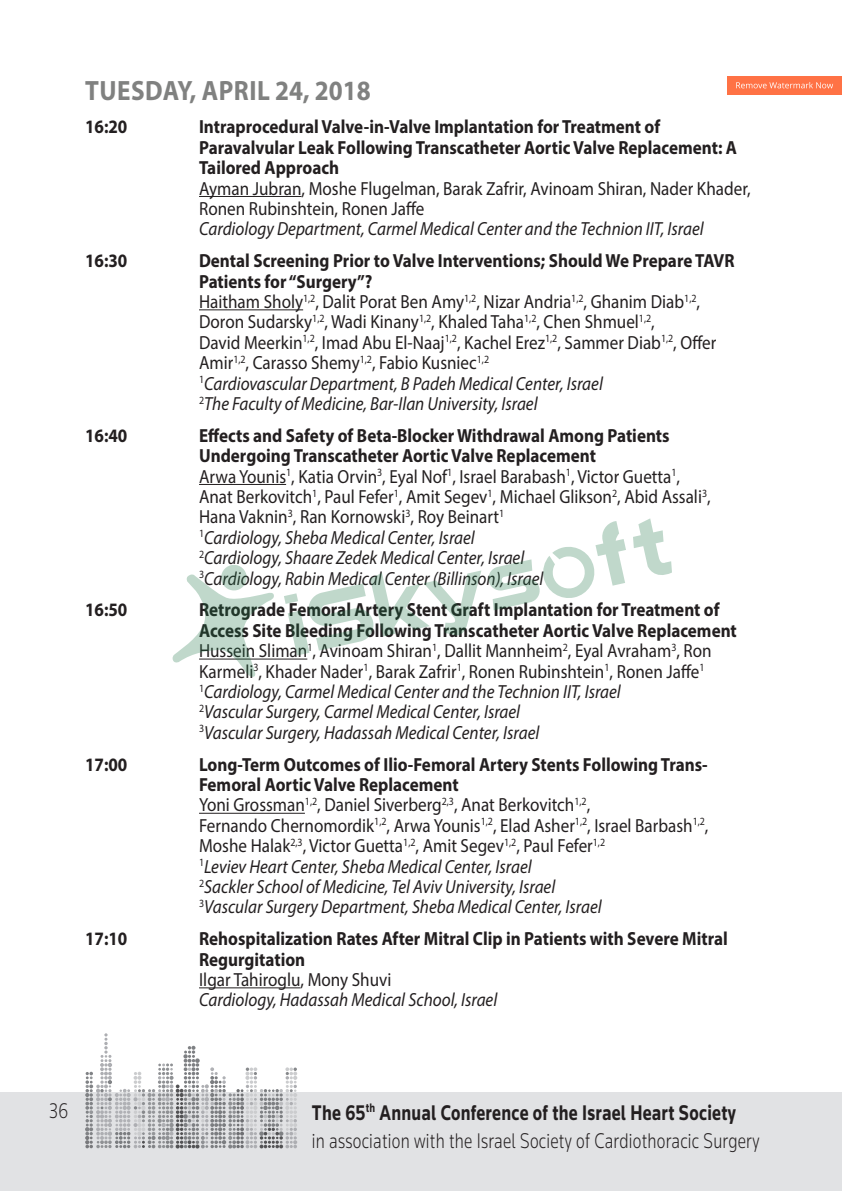
<style>
.page{position:relative;width:842px;height:1191px;background:#fff}
.page>*{position:absolute;margin:0;border:0;box-sizing:border-box;transform-origin:0 0}
.t1{font:700 28px "Myriad Pro";letter-spacing:.02em;color:#808180;scale:.9 1}
.t2{font:300 22px/28px "Knowledge";letter-spacing:.015em;color:#231f20;scale:.78 1}
.t3{font:300 22px "Knowledge";letter-spacing:.015em;color:#231f20;scale:.8 1}
.t4{font:19px/20.4px "Myriad Pro";color:#231f20;scale:.9 1}
.t5{font:italic 19px/20.4px "Myriad Pro";color:#231f20;scale:.9 1}
.t6{font:700 19px/20.4px "Myriad Pro";color:#231f20;scale:.9 1}
.s1{font-weight:700}
.s2{font-style:italic}
.s3{font-weight:700;font-style:normal}
.s4{font-style:normal}
</style>
<div class="page">
<div style="left:0;top:1092px;width:842px;height:99px;background:#e1e2e4"></div>
<svg style="left:85px;top:1033px;width:212px;height:115px"></svg>
<hr style="left:199px;top:196px;width:103px;height:1px;background:#231f20">
<hr style="left:199px;top:309px;width:104px;height:1px;background:#231f20">
<hr style="left:199px;top:484px;width:87px;height:1px;background:#231f20">
<hr style="left:199px;top:812px;width:106px;height:1px;background:#231f20">
<hr style="left:199px;top:987px;width:101px;height:1px;background:#231f20">
<img style="left:172px;top:518px;width:500px;height:159px">
<img style="left:728px;top:76px;width:114px;height:18px">
<img style="left:736px;top:82px;width:48px;height:6px">
<h1 class="t1" style="left:85px;top:73px;width:319px">TUESDAY, APRIL 24, 2018</h1>
<p class="t6" style="left:85px;top:116px;width:49px">16:20</p>
<p class="t6" style="left:199px;top:116px;width:599px">Intraprocedural Valve-in-Valve Implantation for Treatment of<br>Paravalvular Leak Following Transcatheter Aortic Valve Replacement: A<br>Tailored Approach</p>
<p class="t4" style="left:199px;top:178px;width:614px">Ayman Jubran, Moshe Flugelman, Barak Zafrir, Avinoam Shiran, Nader Khader,<br>Ronen Rubinshtein, Ronen Jaffe</p>
<p class="t5" style="left:199px;top:218px;width:562px">Cardiology Department, Carmel Medical Center and the Technion IIT, Israel</p>
<p class="t6" style="left:85px;top:250px;width:49px">16:30</p>
<p class="t4" style="left:199px;top:250px;width:596px"><span class="s1">Dental Screening Prior to Valve Interventions; Should We Prepare TAVR Patients for “Surgery”?<br></span>Haitham Sholy<sup>1,2</sup>, Dalit Porat Ben Amy<sup>1,2</sup>, Nizar Andria<sup>1,2</sup>, Ghanim Diab<sup>1,2</sup>, Doron Sudarsky<sup>1,2</sup>, Wadi Kinany<sup>1,2</sup>, Khaled Taha<sup>1,2</sup>, Chen Shmuel<sup>1,2</sup>,<br>David Meerkin<sup>1,2</sup>, Imad Abu El-Naaj<sup>1,2</sup>, Kachel Erez<sup>1,2</sup>, Sammer Diab<sup>1,2</sup>, Offer Amir<sup>1,2</sup>, Carasso Shemy<sup>1,2</sup>, Fabio Kusniec<sup>1,2<br>1</sup><span class="s2">Cardiovascular Department, B Padeh Medical Center, Israel<br></span><sup>2</sup><span class="s2">The Faculty of Medicine, Bar-Ilan University, Israel</span></p>
<p class="t6" style="left:85px;top:424px;width:49px">16:40</p>
<p class="t4" style="left:199px;top:425px;width:570px"><span class="s1">Effects and Safety of Beta-Blocker Withdrawal Among Patients Undergoing Transcatheter Aortic Valve Replacement<br></span>Arwa Younis<sup>1</sup>, Katia Orvin<sup>3</sup>, Eyal Nof<sup>1</sup>, Israel Barabash<sup>1</sup>, Victor Guetta<sup>1</sup>, Anat Berkovitch<sup>1</sup>, Paul Fefer<sup>1</sup>, Amit Segev<sup>1</sup>, Michael Glikson<sup>2</sup>, Abid Assali<sup>3</sup>, Hana Vaknin<sup>3</sup>, Ran Kornowski<sup>3</sup>, Roy Beinart<sup>1<br>1</sup><span class="s2">Cardiology, Sheba Medical Center, Israel<br></span><sup>2</sup><span class="s2">Cardiology, Shaare Zedek Medical Center, Israel<br></span><sup>3</sup><span class="s2">Cardiology, Rabin Medical Center (Billinson), Israel</span></p>
<p class="t6" style="left:85px;top:599px;width:49px">16:50</p>
<p class="t5" style="left:199px;top:599px;width:599px"><span class="s3">Retrograde Femoral Artery Stent Graft Implantation for Treatment of Access Site Bleeding Following Transcatheter Aortic Valve Replacement </span><span class="s4">Hussein Sliman</span><sup>1</sup><span class="s4">, Avinoam Shiran</span><sup>1</sup><span class="s4">, Dallit Mannheim</span><sup>2</sup><span class="s4">, Eyal Avraham</span><sup>3</sup><span class="s4">, Ron Karmeli</span><sup>3</sup><span class="s4">, Khader Nader</span><sup>1</sup><span class="s4">, Barak Zafrir</span><sup>1</sup><span class="s4">, Ronen Rubinshtein</span><sup>1</sup><span class="s4">, Ronen Jaffe</span><sup>1<br>1</sup>Cardiology, Carmel Medical Center and the Technion IIT, Israel<br><sup>2</sup>Vascular Surgery, Carmel Medical Center, Israel<br><sup>3</sup>Vascular Surgery, Hadassah Medical Center, Israel</p>
<p class="t6" style="left:85px;top:753px;width:49px">17:00</p>
<p class="t4" style="left:199px;top:753px;width:567px"><span class="s1">Long-Term Outcomes of Ilio-Femoral Artery Stents Following Trans-Femoral Aortic Valve Replacement<br></span>Yoni Grossman<sup>1,2</sup>, Daniel Siverberg<sup>2,3</sup>, Anat Berkovitch<sup>1,2</sup>,<br>Fernando Chernomordik<sup>1,2</sup>, Arwa Younis<sup>1,2</sup>, Elad Asher<sup>1,2</sup>, Israel Barbash<sup>1,2</sup>, Moshe Halak<sup>2,3</sup>, Victor Guetta<sup>1,2</sup>, Amit Segev<sup>1,2</sup>, Paul Fefer<sup>1,2<br>1</sup><span class="s2">Leviev Heart Center, Sheba Medical Center, Israel<br></span><sup>2</sup><span class="s2">Sackler School of Medicine, Tel Aviv University, Israel<br></span><sup>3</sup><span class="s2">Vascular Surgery Department, Sheba Medical Center, Israel</span></p>
<p class="t6" style="left:85px;top:928px;width:49px">17:10</p>
<p class="t6" style="left:199px;top:928px;width:589px">Rehospitalization Rates After Mitral Clip in Patients with Severe Mitral<br>Regurgitation</p>
<p class="t4" style="left:199px;top:969px;width:215px">Ilgar Tahiroglu, Mony Shuvi</p>
<p class="t5" style="left:199px;top:989px;width:333px">Cardiology, Hadassah Medical School, Israel</p>
<p class="t3" style="left:49px;top:1097px;width:25px">36</p>
<p class="t2" style="left:312px;top:1097px;width:576px"><span class="s1">The 65</span><sup>th</sup> <span class="s1">Annual Conference of the Israel Heart Society<br></span>in association with the Israel Society of Cardiothoracic Surgery</p>
</div>
